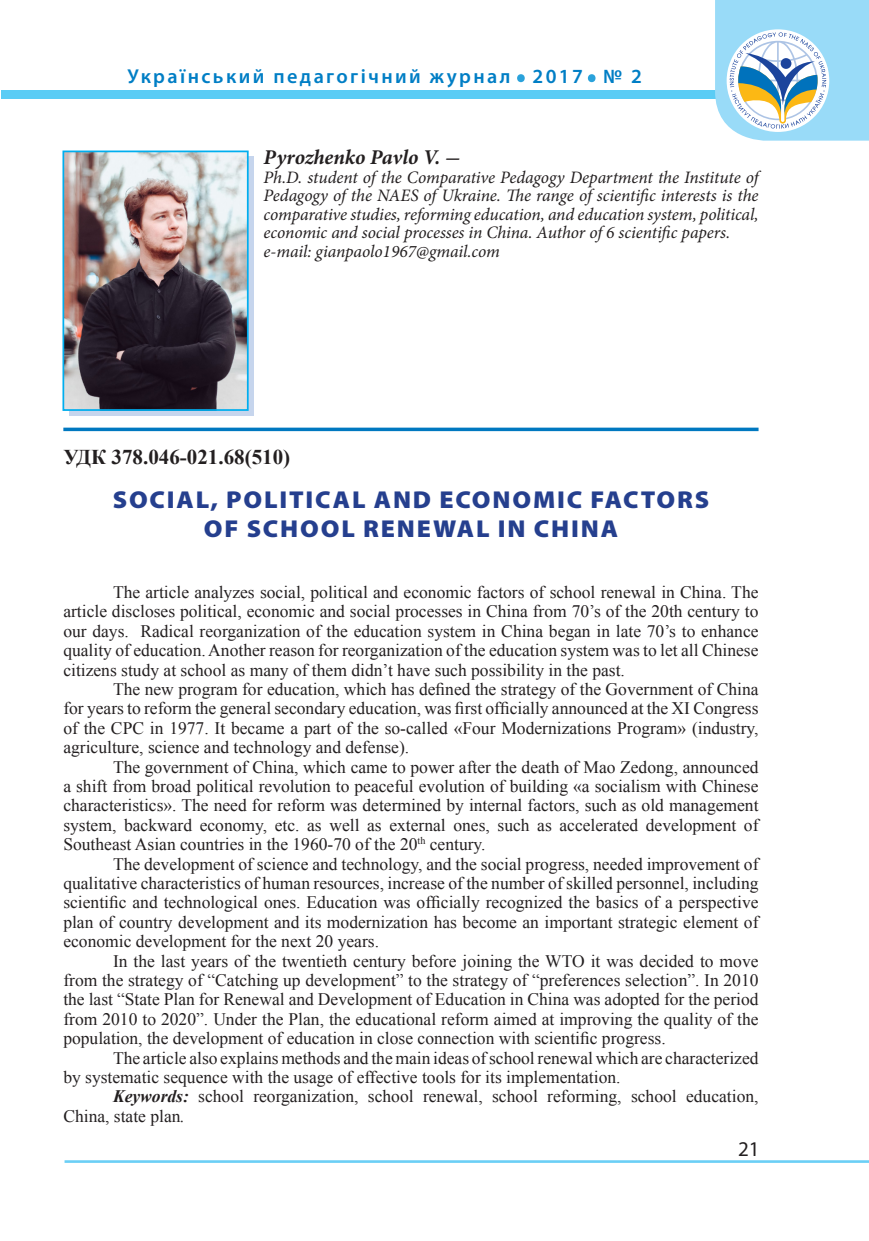
<style>
.page{position:relative;width:869px;height:1241px;background:#fff}
.page>*{position:absolute;margin:0;border:0;box-sizing:border-box;transform-origin:0 0}
.t1{font:600 50.4px "Myriad Pro";color:#2aa2db}
.t2{font:900 24.5px "Myriad Pro";letter-spacing:.07em;color:#253f8e;scale:1.05 1}
.t3{font:700 21px "Times New Roman";color:#231f20}
.t4{font:italic 700 21px "Minion Pro";letter-spacing:-.005em;color:#231f20}
.t5{font:21px "Myriad Pro";color:#231f20}
.t6{font:600 20.12px "Myriad Pro";letter-spacing:.12em;color:#007ec5}
.Стиль_абзаца_3{font:17.5px/19.4px "Times New Roman";color:#231f20;text-align:justify}
.t7{font:italic 17.5px/18.6px "Minion Pro";letter-spacing:-.005em;color:#231f20;text-align:justify}
.s1{font-weight:700;font-style:italic}
.s2{font-style:italic}
</style>
<div class="page">
<div style="left:1px;top:90px;width:867px;height:8px;background:#5accf5"></div>
<hr style="left:64px;top:1159px;width:804px;height:3px;background:#6bcff6">
<svg style="left:714px;top:0;width:154px;height:141px"></svg>
<svg style="left:63px;top:427px;width:695px;height:4px;background:#288dc9"></svg>
<div style="left:69px;top:156px;width:184px;height:260px;background:#c6d5ed"></div>
<img style="left:65px;top:153px;width:180px;height:255px">
<div style="left:62px;top:150px;width:186px;height:261px;border:2px solid #00aeef"></div>
<p class="t6" style="left:127px;top:64px;width:384px">Український педагогічний журнал</p>
<h1 class="t1" style="left:514px;top:33px;width:13px">.</h1>
<p class="t6" style="left:532px;top:64px;width:52px">2017</p>
<h1 class="t1" style="left:585px;top:33px;width:13px">.</h1>
<p class="t6" style="left:603px;top:64px;width:40px">№ 2</p>
<p class="t4" style="left:263px;top:142px;width:198px">Pyrozhenko Pavlo V. -</p>
<p class="t7" style="left:263px;top:168px;width:496px">Ph.D. student of the Comparative Pedagogy Department the Institute of Pedagogy of the NAES of Ukraine. The range of scientific interests is the comparative studies, reforming education, and education system, political, economic and social processes in China. Author of 6 scientific papers.</p>
<p class="t7" style="left:263px;top:242px;width:238px">e-mail: gianpaolo1967@gmail.com</p>
<p class="t3" style="left:63px;top:442px;width:228px">УДК 378.046-021.68(510)</p>
<p class="t2" style="left:113px;top:483px;width:569px">SOCIAL, POLITICAL AND ECONOMIC FACTORS</p>
<p class="t2" style="left:204px;top:512px;width:396px">OF SCHOOL RENEWAL IN CHINA</p>
<p class="Стиль_абзаца_3" style="left:63px;top:582px;width:696px;text-indent:50px">The article analyzes social, political and economic factors of school renewal in China. The article discloses political, economic and social processes in China from 70’s of the 20th century to our days. Radical reorganization of the education system in China began in late 70’s to enhance quality of education. Another reason for reorganization of the education system was to let all Chinese citizens study at school as many of them didn’t have such possibility in the past.</p>
<p class="Стиль_абзаца_3" style="left:63px;top:679px;width:696px;text-indent:50px">The new program for education, which has defined the strategy of the Government of China for years to reform the general secondary education, was first officially announced at the XI Congress of the CPC in 1977. It became a part of the so-called «Four Modernizations Program» (industry, agriculture, science and technology and defense).</p>
<p class="Стиль_абзаца_3" style="left:63px;top:756px;width:696px;text-indent:50px">The government of China, which came to power after the death of Mao Zedong, announced a shift from broad political revolution to peaceful evolution of building «a socialism with Chinese characteristics». The need for reform was determined by internal factors, such as old management system, backward economy, etc. as well as external ones, such as accelerated development of Southeast Asian countries in the 1960-70 of the 20<sup>th</sup> century.</p>
<p class="Стиль_абзаца_3" style="left:63px;top:853px;width:696px;text-indent:50px">The development of science and technology, and the social progress, needed improvement of qualitative characteristics of human resources, increase of the number of skilled personnel, including scientific and technological ones. Education was officially recognized the basics of a perspective plan of country development and its modernization has become an important strategic element of economic development for the next 20 years.</p>
<p class="Стиль_абзаца_3" style="left:63px;top:950px;width:696px;text-indent:50px">In the last years of the twentieth century before joining the WTO it was decided to move from the strategy of “Catching up development” to the strategy of “preferences selection”. In 2010 the last “State Plan for Renewal and Development of Education in China was adopted for the period from 2010 to 2020”. Under the Plan, the educational reform aimed at improving the quality of the population, the development of education in close connection with scientific progress.</p>
<p class="Стиль_абзаца_3" style="left:63px;top:1047px;width:696px;text-indent:50px">The article also explains methods and the main ideas of school renewal which are characterized by systematic sequence with the usage of effective tools for its implementation.</p>
<p class="Стиль_абзаца_3" style="left:63px;top:1086px;width:696px;text-indent:50px"><span class="s1">Keywords:</span> school reorganization, school renewal, school reforming, school education,<br>China, state plan<span class="s2">.</span></p>
<p class="t5" style="left:737px;top:1135px;width:23px">21</p>
</div>
